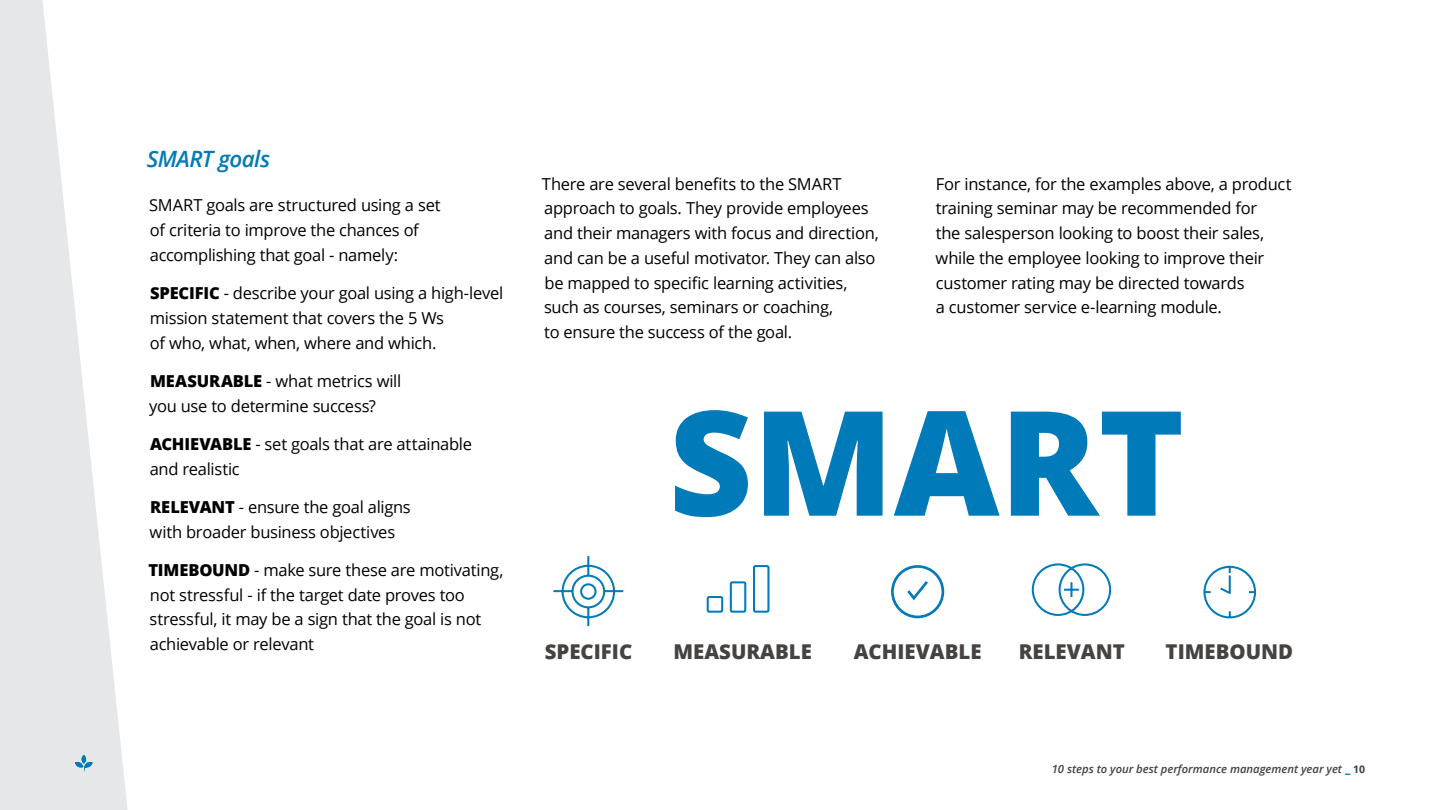
<style>
.page{position:relative;width:1440px;height:810px;background:#fff}
.page>*{position:absolute;margin:0;border:0;box-sizing:border-box;transform-origin:0 0}
.t1{font:800 145.8px "Open Sans";color:#007ab8}
.t2{font:italic 600 22.5px "Open Sans";letter-spacing:-.025em;color:#007ab8}
.t3{font:800 20.4px "Open Sans";color:#454240}
.t4{font:16.5px/24.8px "Open Sans";letter-spacing:-.015em;color:#000}
.t5{font:italic 600 11.25px "Open Sans";color:#414042}
.s1{font-weight:800}
.s2{font-weight:800;font-style:normal;font-size:10.5px;color:#007ab8}
.s3{font-weight:700;font-style:normal;font-size:10.5px}
</style>
<div class="page">
<svg style="left:0;top:0;width:128px;height:810px;fill:#e6e7e8"></svg>
<svg style="left:75px;top:755px;width:18px;height:16px"></svg>
<svg style="left:553px;top:556px;width:704px;height:71px"></svg>
<svg style="left:1218px;top:573px;width:14px;height:23px"></svg>
<h2 class="t2" style="left:147px;top:144px;width:125px">SMART goals</h2>
<p class="t4" style="left:149px;top:193px;width:293px">SMART goals are structured using a set of criteria to improve the chances of accomplishing that goal - namely:</p>
<p class="t4" style="left:150px;top:280px;width:355px"><span class="s1">SPECIFIC</span> - describe your goal using a high-level mission statement that covers the 5 Ws<br>of who, what, when, where and which.</p>
<p class="t4" style="left:149px;top:368px;width:254px"><span class="s1">MEASURABLE</span> - what metrics will you use to determine success?</p>
<p class="t4" style="left:150px;top:431px;width:324px"><span class="s1">ACHIEVABLE</span> - set goals that are attainable and realistic</p>
<p class="t4" style="left:150px;top:494px;width:263px"><span class="s1">RELEVANT</span> - ensure the goal aligns with broader business objectives</p>
<p class="t4" style="left:148px;top:557px;width:357px"><span class="s1">TIMEBOUND</span> - make sure these are motivating, not stressful - if the target date proves too stressful, it may be a sign that the goal is not achievable or relevant</p>
<p class="t4" style="left:542px;top:171px;width:338px">There are several benefits to the SMART approach to goals. They provide employees and their managers with focus and direction, and can be a useful motivator. They can also be mapped to specific learning activities, such as courses, seminars or coaching,<br>to ensure the success of the goal.</p>
<p class="t4" style="left:936px;top:171px;width:357px">For instance, for the examples above, a product training seminar may be recommended for<br>the salesperson looking to boost their sales, while the employee looking to improve their customer rating may be directed towards<br>a customer service e-learning module.</p>
<h1 class="t1" style="left:669px;top:352px;width:517px">SMART</h1>
<p class="t3" style="left:545px;top:636px;width:89px">SPECIFIC</p>
<p class="t3" style="left:674px;top:636px;width:140px">MEASURABLE</p>
<p class="t3" style="left:854px;top:636px;width:129px">ACHIEVABLE</p>
<p class="t3" style="left:1019px;top:636px;width:108px">RELEVANT</p>
<p class="t3" style="left:1166px;top:636px;width:129px">TIMEBOUND</p>
<p class="t5" style="left:1052px;top:761px;width:315px">10 steps to your best performance management year yet <span class="s2">_</span> <span class="s3">10</span></p>
</div>
